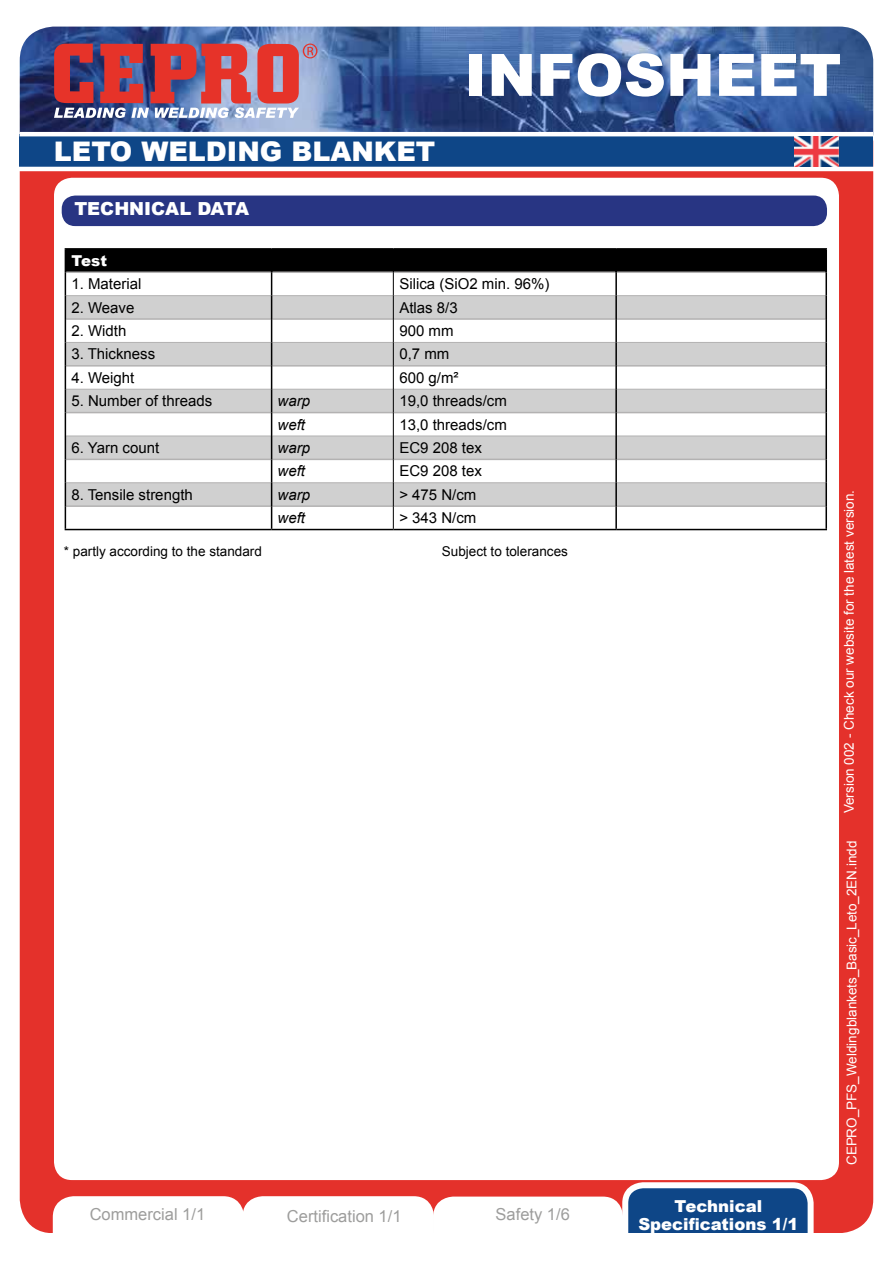
<style>
.page{position:relative;width:893px;height:1263px;background:#fff}
.page>*{position:absolute;margin:0;border:0;box-sizing:border-box;transform-origin:0 0}
.t1{font:900 58.5px "Arial";color:#fff}
.t2{font:900 27px "Arial";color:#fff}
.t3{font:900 18px "Arial";color:#fff}
.t4{font:16.5px "Arial";color:#9d9d9c}
.t5{font:900 16.5px/18px "Arial";color:#fff;text-align:center}
.t6{font:15px "Arial";color:#000}
.t7{font:italic 15px "Arial";color:#000}
.t8{font:900 15px "Arial";color:#fff}
.t9{font:13.5px "Arial";letter-spacing:-.005em;color:#fff}
.t10{font:13.5px "Arial";color:#000}
</style>
<div class="page">
<div style="left:20px;top:108px;width:853px;height:1125px;background:#e4312b;border-radius:34px"></div>
<img style="left:20px;top:27px;width:853px;height:105px">
<div style="left:20px;top:134px;width:853px;height:35px;background:#0e4687"></div>
<svg style="left:54px;top:44px;width:263px;height:74px;background:#af6172"></svg>
<div style="left:54px;top:178px;width:785px;height:1002px;background:#fff;border-radius:18px"></div>
<hr style="left:20px;top:132px;width:853px;height:4px;background:#fff">
<hr style="left:17px;top:167px;width:860px;height:4px;background:#fff">
<div style="left:62px;top:196px;width:765px;height:30px;background:#283583;border-radius:14px"></div>
<div style="left:53px;top:1196px;width:569px;height:37px;background:#fff"></div>
<div style="left:625px;top:1185px;width:186px;height:73px;background:#0e4687;border-radius:18px"></div>
<div style="left:622px;top:1182px;width:192px;height:79px;border:6px solid #fff;border-radius:18px"></div>
<div style="left:9px;top:1233px;width:883px;height:30px;background:#fff"></div>
<hr style="left:65px;top:248px;width:207px;height:2px;background:#000">
<hr style="left:272px;top:248px;width:121px;height:2px;background:#000">
<hr style="left:393px;top:248px;width:223px;height:2px;background:#000">
<hr style="left:616px;top:248px;width:211px;height:2px;background:#000">
<hr style="left:825px;top:250px;width:2px;height:22px;background:#000">
<hr style="left:825px;top:272px;width:2px;height:24px;background:#000">
<hr style="left:825px;top:296px;width:2px;height:23px;background:#000">
<hr style="left:825px;top:319px;width:2px;height:23px;background:#000">
<hr style="left:825px;top:342px;width:2px;height:24px;background:#000">
<hr style="left:825px;top:366px;width:2px;height:23px;background:#000">
<hr style="left:825px;top:389px;width:2px;height:24px;background:#000">
<hr style="left:825px;top:413px;width:2px;height:23px;background:#000">
<hr style="left:825px;top:436px;width:2px;height:23px;background:#000">
<hr style="left:825px;top:459px;width:2px;height:24px;background:#000">
<hr style="left:825px;top:483px;width:2px;height:23px;background:#000">
<hr style="left:825px;top:506px;width:2px;height:23px;background:#000">
<hr style="left:65px;top:529px;width:207px;height:1px;background:#000">
<hr style="left:272px;top:529px;width:121px;height:1px;background:#000">
<hr style="left:393px;top:529px;width:223px;height:1px;background:#000">
<hr style="left:616px;top:529px;width:211px;height:1px;background:#000">
<svg style="left:65px;top:249px;width:761px;height:280px"></svg>
<img style="left:794px;top:136px;width:44px;height:31px">
<h2 class="t2" style="left:54px;top:132px;width:383px">LETO WELDING BLANKET</h2>
<p class="t3" style="left:74px;top:196px;width:176px">TECHNICAL DATA</p>
<h1 class="t1" style="left:465px;top:33px;width:387px">DATASHEET</h1>
<h1 class="t1" style="left:465px;top:33px;width:378px">INFOSHEET</h1>
<p class="t8" style="left:71px;top:249px;width:37px">Test</p>
<p class="t6" style="left:71px;top:274px;width:72px">1. Material</p>
<p class="t6" style="left:399px;top:274px;width:152px">Silica (SiO2 min. 96%)</p>
<p class="t6" style="left:71px;top:297px;width:65px">2. Weave</p>
<p class="t6" style="left:399px;top:297px;width:60px">Atlas 8/3</p>
<p class="t6" style="left:71px;top:321px;width:57px">2. Width</p>
<p class="t6" style="left:399px;top:321px;width:56px">900 mm</p>
<p class="t6" style="left:71px;top:344px;width:85px">3. Thickness</p>
<p class="t6" style="left:399px;top:344px;width:52px">0,7 mm</p>
<p class="t6" style="left:71px;top:368px;width:65px">4. Weight</p>
<p class="t6" style="left:399px;top:368px;width:61px">600 g/m²</p>
<p class="t6" style="left:71px;top:391px;width:142px">5. Number of threads</p>
<p class="t7" style="left:278px;top:391px;width:34px">warp</p>
<p class="t6" style="left:399px;top:391px;width:109px">19,0 threads/cm</p>
<p class="t7" style="left:278px;top:414px;width:29px">weft</p>
<p class="t6" style="left:399px;top:414px;width:109px">13,0 threads/cm</p>
<p class="t6" style="left:71px;top:438px;width:89px">6. Yarn count</p>
<p class="t7" style="left:278px;top:438px;width:34px">warp</p>
<p class="t6" style="left:399px;top:438px;width:84px">EC9 208 tex</p>
<p class="t7" style="left:278px;top:461px;width:29px">weft</p>
<p class="t6" style="left:399px;top:461px;width:84px">EC9 208 tex</p>
<p class="t6" style="left:71px;top:485px;width:123px">8. Tensile strength</p>
<p class="t7" style="left:278px;top:485px;width:34px">warp</p>
<p class="t6" style="left:399px;top:485px;width:79px">&gt; 475 N/cm</p>
<p class="t7" style="left:278px;top:508px;width:29px">weft</p>
<p class="t6" style="left:399px;top:508px;width:79px">&gt; 343 N/cm</p>
<p class="t10" style="left:64px;top:543px;width:200px">* partly according to the standard</p>
<p class="t10" style="left:442px;top:543px;width:128px">Subject to tolerances</p>
<p class="t4" style="left:90px;top:1203px;width:117px">Commercial 1/1</p>
<p class="t4" style="left:287px;top:1206px;width:116px">Certification 1/1</p>
<p class="t4" style="left:496px;top:1203px;width:76px">Safety 1/6</p>
<p class="t5" style="left:638px;top:1196px;width:162px">Technical<br>Specifications 1/1</p>
<p class="t9" style="left:840px;top:813px;width:325px;rotate:-90deg">Version 002 - Check our website for the latest version.</p>
<p class="t9" style="left:843px;top:1165px;width:326px;rotate:-90deg">CEPRO_PFS_Welding blankets_Basic_Leto_2EN.indd</p>
</div>
